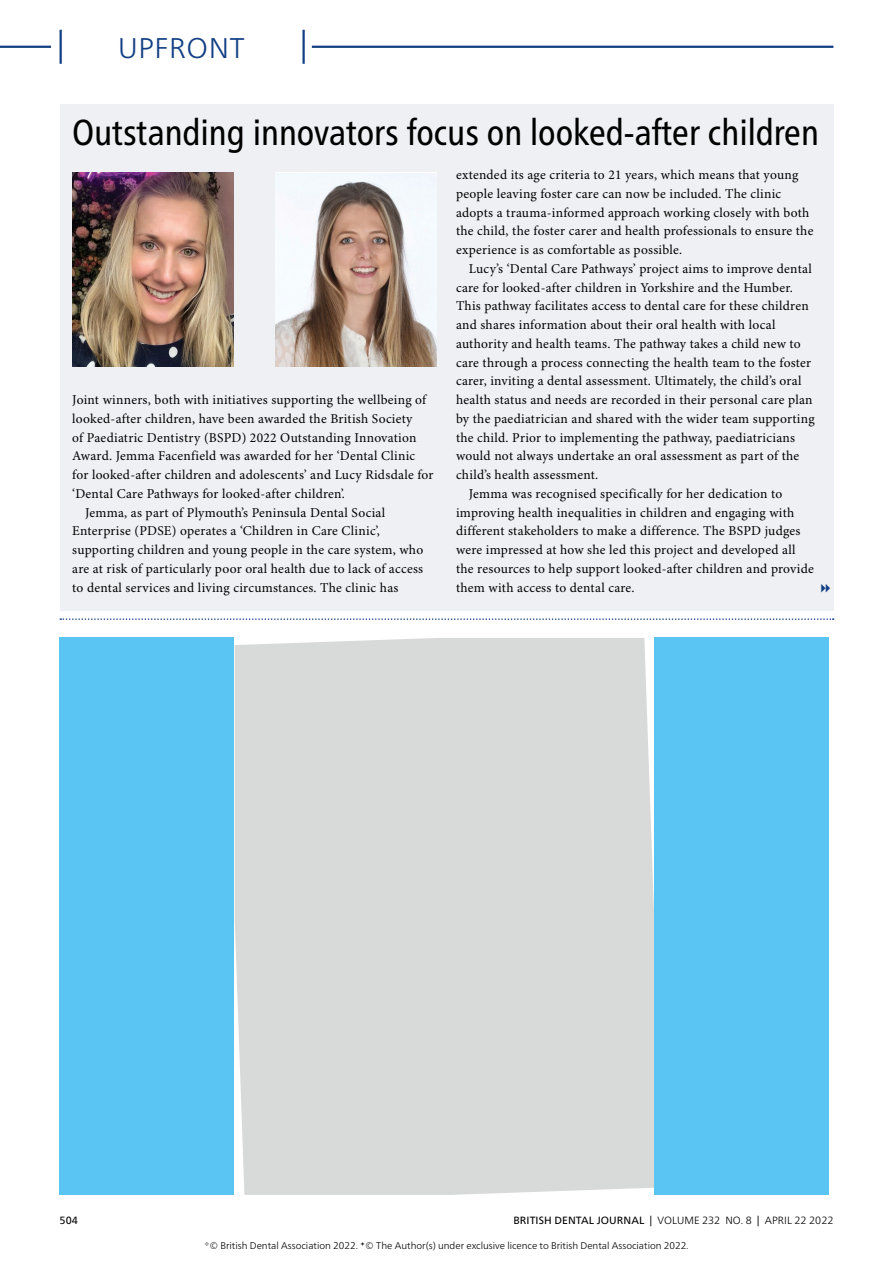
<style>
.page{position:relative;width:893px;height:1263px;background:#fff}
.page>*{position:absolute;margin:0;border:0;box-sizing:border-box;transform-origin:0 0}
.Title_3_Cnd_24pt{font:condensed 36px "Frutiger Neue LT Pro";color:#000}
.t1{font:300 28.5px "Frutiger Neue LT Pro";letter-spacing:.025em;color:#123f84}
.Para_9pt_ragged{font:13.5px/18.8px "Minion Pro";letter-spacing:.02em;color:#000}
.Para_9pt_ragged_1st{font:13.5px/18.8px "Minion Pro";letter-spacing:.02em;color:#000}
.t2{font:300 10.5px "Frutiger Neue LT Pro";letter-spacing:.005em;color:#000}
.t3{font:10.5px "Frutiger Neue LT Pro";color:#000}
.t4{font:300 9.75px "Frutiger Neue LT Pro";color:#000}
.s1{font-weight:400}
</style>
<div class="page">
<div style="left:60px;top:104px;width:773px;height:506px;background:#eef0f4"></div>
<img style="left:72px;top:173px;width:162px;height:194px">
<img style="left:275px;top:176px;width:162px;height:191px">
<svg style="left:60px;top:618px;width:774px;height:2px"></svg>
<hr style="left:0;top:46px;width:51px;height:2px;background:#123f84">
<hr style="left:312px;top:46px;width:521px;height:2px;background:#123f84">
<hr style="left:60px;top:30px;width:2px;height:34px;background:#123f84">
<hr style="left:302px;top:30px;width:3px;height:34px;background:#123f84">
<div style="left:60px;top:638px;width:769px;height:557px;background:#5ac5f2"></div>
<div style="left:235px;top:638px;width:419px;height:557px;background:#d8d9d9"></div>
<h2 class="t1" style="left:118px;top:31px;width:128px">UPFRONT</h2>
<p class="Title_3_Cnd_24pt" style="left:72px;top:111px;width:748px">Outstanding innovators focus on looked-after children</p>
<p class="Para_9pt_ragged_1st" style="left:72px;top:391px;width:363px">Joint winners, both with initiatives supporting the wellbeing of looked-after children, have been awarded the British Society<br>of Paediatric Dentistry (BSPD) 2022 Outstanding Innovation Award. Jemma Facenfield was awarded for her ‘Dental Clinic for looked-after children and adolescents’ and Lucy Ridsdale for ‘Dental Care Pathways for looked-after children’.</p>
<p class="Para_9pt_ragged" style="left:72px;top:504px;width:352px;text-indent:13px">Jemma, as part of Plymouth’s Peninsula Dental Social Enterprise (PDSE) operates a ‘Children in Care Clinic’, supporting children and young people in the care system, who are at risk of particularly poor oral health due to lack of access to dental services and living circumstances. The clinic has</p>
<p class="Para_9pt_ragged" style="left:456px;top:166px;width:359px">extended its age criteria to 21 years, which means that young people leaving foster care can now be included. The clinic adopts a trauma-informed approach working closely with both the child, the foster carer and health professionals to ensure the experience is as comfortable as possible.</p>
<p class="Para_9pt_ragged" style="left:456px;top:260px;width:360px;text-indent:13px">Lucy’s ‘Dental Care Pathways’ project aims to improve dental care for looked-after children in Yorkshire and the Humber.<br>This pathway facilitates access to dental care for these children and shares information about their oral health with local authority and health teams. The pathway takes a child new to care through a process connecting the health team to the foster carer, inviting a dental assessment. Ultimately, the child’s oral health status and needs are recorded in their personal care plan by the paediatrician and shared with the wider team supporting the child. Prior to implementing the pathway, paediatricians would not always undertake an oral assessment as part of the child’s health assessment.</p>
<p class="Para_9pt_ragged" style="left:456px;top:485px;width:359px;text-indent:13px">Jemma was recognised specifically for her dedication to improving health inequalities in children and engaging with different stakeholders to make a difference. The BSPD judges were impressed at how she led this project and developed all the resources to help support looked-after children and provide them with access to dental care.</p>
<p class="t3" style="left:60px;top:1214px;width:20px">504</p>
<p class="t2" style="left:513px;top:1214px;width:321px"><span class="s1">BRITISH DENTAL JOURNAL |</span> VOLUME 232 NO. 8 <span class="s1">|</span> April 22 2022</p>
<p class="t4" style="left:209px;top:1240px;width:481px">© British Dental Association 2022. © The Author(s) under exclusive licence to British Dental Association 2022.</p>
</div>
